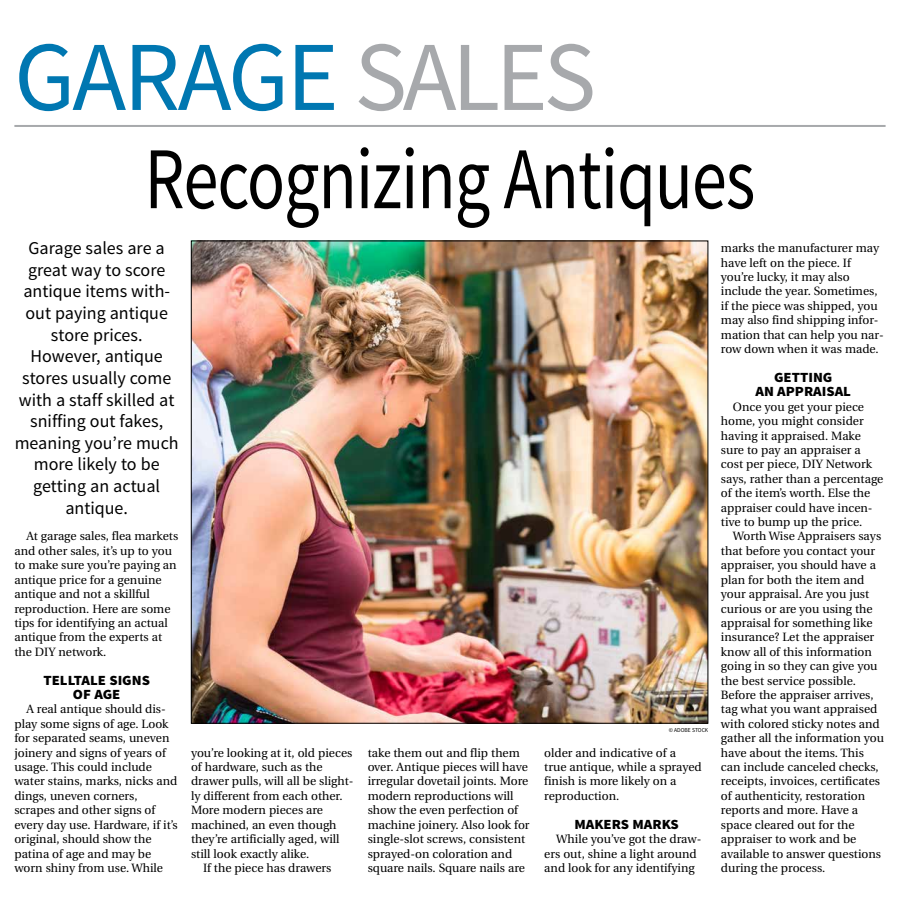
<style>
.page{position:relative;width:900px;height:908px;background:#fff}
.page>*{position:absolute;margin:0;border:0;box-sizing:border-box;transform-origin:0 0}
.t1{font:99px "Source Sans Pro";letter-spacing:-.03em;color:#0077b1}
.t2{font:88px "Source Sans Pro";letter-spacing:-.015em;color:#000;scale:.8 1}
.t3{font:18px/21.6px "Source Sans Pro";color:#000;text-align:center}
.t4{font:900 14px/14.4px "Source Sans Pro";color:#000;text-align:center;scale:1.05 1}
.t5{font:12px/14.4px "Utopia";color:#000}
.t6{font:6px "Source Sans Pro";color:#000;scale:.95 1}
.s1{color:#a7a9ac}
</style>
<div class="page">
<hr style="left:14px;top:125px;width:872px;height:2px;background:#a7a9ac">
<img style="left:193px;top:242px;width:513px;height:479px">
<h1 class="t1" style="left:14px;top:16px;width:583px">GARAGE <span class="s1">SALES</span></h1>
<h2 class="t2" style="left:145px;top:124px;width:765px">Recognizing Antiques</h2>
<h3 class="t3" style="left:15px;top:238px;width:166px">Garage sales are a great way to score antique items with&shy;out paying antique store prices.<br>However, antique stores usually come with a staff skilled at sniffing out fakes, meaning you’re much more likely to be getting an actual antique.</h3>
<p class="t5" style="left:14px;top:529px;width:165px;text-indent:12px">At garage sales, flea markets and other sales, it’s up to you to make sure you’re paying an antique price for a genuine antique and not a skillful reproduction. Here are some tips for identifying an actual antique from the experts at the DIY network.</p>
<p class="t4" style="left:43px;top:673px;width:103px">TELLTALE SIGNS<br>OF AGE</p>
<p class="t5" style="left:14px;top:702px;width:165px;text-indent:12px">A real antique should dis&shy;play some signs of age. Look for separated seams, uneven joinery and signs of years of usage. This could include water stains, marks, nicks and dings, uneven corners, scrapes and other signs of every day use. Hardware, if it’s original, should show the patina of age and may be worn shiny from use. While</p>
<p class="t5" style="left:721px;top:241px;width:164px">marks the manufacturer may have left on the piece. If you’re lucky, it may also include the year. Sometimes, if the piece was shipped, you may also find shipping infor&shy;mation that can help you nar&shy;row down when it was made.</p>
<p class="t4" style="left:755px;top:370px;width:93px">GETTING<br>AN APPRAISAL</p>
<p class="t5" style="left:721px;top:399px;width:164px;text-indent:12px">Once you get your piece home, you might consider having it appraised. Make sure to pay an appraiser a cost per piece, DIY Network says, rather than a percentage of the item’s worth. Else the appraiser could have incen&shy;tive to bump up the price.</p>
<p class="t5" style="left:721px;top:529px;width:165px;text-indent:12px">Worth Wise Appraisers says that before you contact your appraiser, you should have a plan for both the item and your appraisal. Are you just curious or are you using the appraisal for something like insurance? Let the appraiser know all of this information going in so they can give you the best service possible.<br>Before the appraiser arrives, tag what you want appraised with colored sticky notes and gather all the information you have about the items. This can include canceled checks, receipts, invoices, certificates of authenticity, restoration reports and more. Have a space cleared out for the appraiser to work and be available to answer questions during the process.</p>
<p class="t6" style="left:669px;top:726px;width:43px">© ADOBE STOCK</p>
<p class="t5" style="left:191px;top:745px;width:163px">you’re looking at it, old pieces</p>
<p class="t5" style="left:191px;top:759px;width:133px">of hardware, such as the</p>
<p class="t5" style="left:191px;top:774px;width:164px">drawer pulls, will all be slight-</p>
<p class="t5" style="left:191px;top:788px;width:153px">ly different from each other.</p>
<p class="t5" style="left:191px;top:803px;width:134px">More modern pieces are</p>
<p class="t5" style="left:191px;top:817px;width:147px">machined, an even though</p>
<p class="t5" style="left:191px;top:831px;width:150px">they’re artificially aged, will</p>
<p class="t5" style="left:191px;top:846px;width:120px">still look exactly alike.</p>
<p class="t5" style="left:203px;top:860px;width:130px">If the piece has drawers</p>
<p class="t5" style="left:368px;top:745px;width:163px">take them out and flip them over. Antique pieces will have irregular dovetail joints. More modern reproductions will show the even perfection of machine joinery. Also look for single-slot screws, consistent sprayed-on coloration and square nails. Square nails are</p>
<p class="t5" style="left:544px;top:745px;width:159px">older and indicative of a<br>true antique, while a sprayed finish is more likely on a reproduction.</p>
<p class="t4" style="left:574px;top:817px;width:101px">MAKERS MARKS</p>
<p class="t5" style="left:544px;top:831px;width:159px;text-indent:12px">While you’ve got the draw&shy;ers out, shine a light around and look for any identifying</p>
</div>
